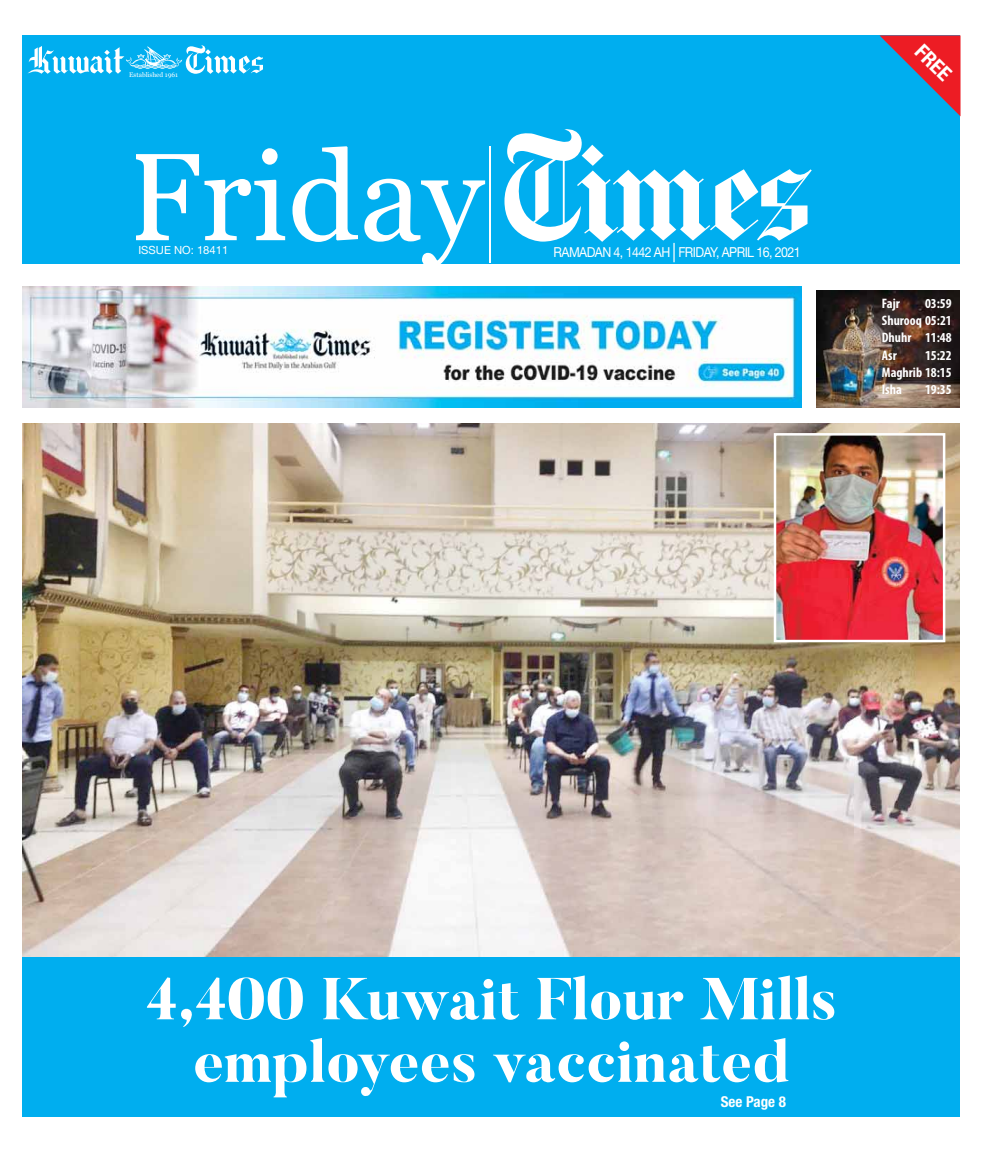
<style>
.page{position:relative;width:993px;height:1152px;background:#fff}
.page>*{position:absolute;margin:0;border:0;box-sizing:border-box;transform-origin:0 0}
.t1{font:124.12px "Georgia+T42";color:#fff}
.t2{font:800 58.75px/62.5px "Butler";color:#fff;text-align:center}
.t3{font:700 condensed 20.5px "Helvetica Neue";color:#fff}
.t4{font:700 condensed 15px "Helvetica Neue";color:#fff}
.t5{font:700 condensed 13.75px/17.1px "Myriad Pro";color:#fff;text-align:justify}
.t6{font:13.75px "Helvetica Neue";letter-spacing:-.045em;color:#fff;scale:.9 1}
.t7{font:11.25px "Helvetica Neue";color:#fff}
.t8{font:6.62px "Georgia+T42";color:#fff}
</style>
<div class="page">
<img style="left:22px;top:423px;width:937px;height:534px">
<div style="left:22px;top:35px;width:937px;height:228px;background:#00aeef"></div>
<hr style="left:489px;top:147px;width:1px;height:116px;background:#fff">
<svg style="left:27px;top:45px;width:235px;height:29px"></svg>
<svg style="left:504px;top:129px;width:307px;height:133px"></svg>
<svg style="left:879px;top:35px;width:81px;height:81px"></svg>
<img style="left:22px;top:287px;width:778px;height:120px">
<div style="left:22px;top:957px;width:937px;height:159px;background:#00aeef"></div>
<svg style="left:816px;top:290px;width:143px;height:1px"></svg>
<img style="left:816px;top:291px;width:143px;height:116px">
<img style="left:776px;top:436px;width:166px;height:203px">
<div style="left:773px;top:433px;width:172px;height:209px;border:2px solid #fff"></div>
<p class="t8" style="left:129px;top:71px;width:50px">Established 1961</p>
<h1 class="t1" style="left:126px;top:125px;width:358px">Friday</h1>
<p class="t7" style="left:138px;top:243px;width:91px">ISSUE NO: 18411</p>
<p class="t6" style="left:553px;top:244px;width:276px">RAMADAN 4, 1442 AH FRIDAY, APRIL 16, 2021</p>
<h3 class="t3" style="left:926px;top:40px;width:43px;rotate:45deg">FREE</h3>
<p class="t5" style="left:881px;top:295px;width:20px">Fajr</p>
<p class="t5" style="left:881px;top:295px;width:71px;text-indent:43px">03:59<br>Shurooq 05:21<br>Dhuhr 11:48<br>Asr</p>
<p class="t5" style="left:881px;top:346px;width:71px;text-indent:43px">15:22<br>Maghrib 18:15<br>Isha</p>
<p class="t5" style="left:924px;top:380px;width:28px">19:35</p>
<h2 class="t2" style="left:145px;top:967px;width:693px">4,400 Kuwait Flour Mills employees vaccinated</h2>
<p class="t4" style="left:720px;top:1093px;width:67px">See Page 8</p>
</div>
